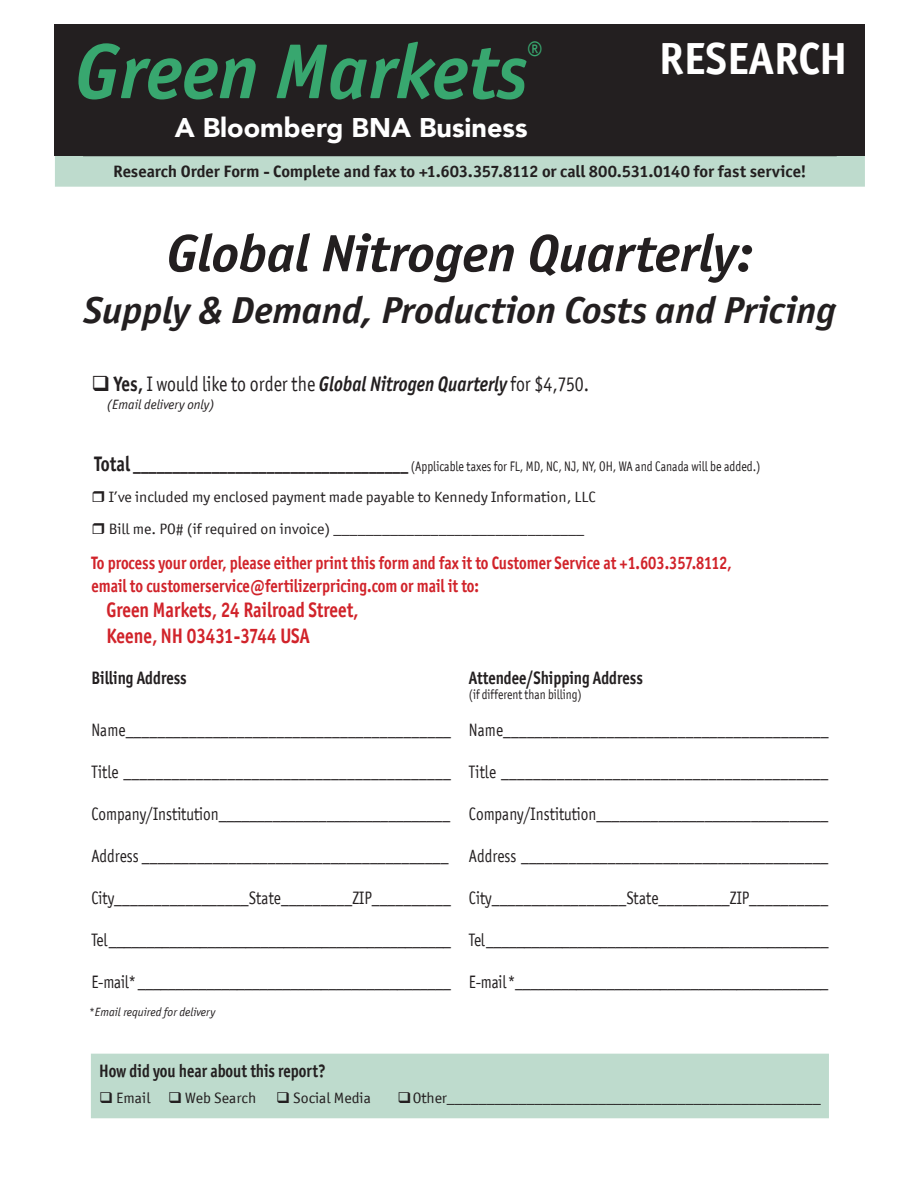
<style>
.page{position:relative;width:918px;height:1188px;background:#fff}
.page>*{position:absolute;margin:0;border:0;box-sizing:border-box;transform-origin:0 0}
.t1{font:italic 700 78px "Officina San ITC";color:#38a76f}
.t2{font:italic 700 52.5px "Officina San ITC";letter-spacing:-.015em;color:#231f20;scale:1.05 1}
.t3{font:700 45px "Officina San ITC";color:#fff}
.t4{font:italic 700 37.5px "Officina San ITC";letter-spacing:-.01em;color:#231f20;scale:1.05 1}
.t5{font:900 27px "Avenir";color:#fff}
.t6{font:21px "Officina San ITC";color:#231f20;scale:.85 1}
.t7{font:700 21px/25.2px "Officina San ITC";color:#d1232a;scale:.85 1}
.t8{font:21px "Officina San ITC";color:#38a76f}
.t9{font:18px "Officina San ITC";color:#231f20;scale:.85 1}
.t10{font:700 18px/23.4px "Officina San ITC";color:#d1232a;scale:.85 1}
.t11{font:700 18px "Officina San ITC";color:#231f20;scale:.85 1}
.t12{font:700 16.5px "Officina San ITC";color:#231f20;scale:1.05 1}
.t13{font:15px/31.5px "Officina San ITC";color:#231f20;scale:1.05 1}
.t14{font:13.8px "Officina San ITC";color:#231f20;scale:.85 1}
.t15{font:13.5px "Officina San ITC";color:#231f20;scale:.85 1}
.t16{font:italic 13.5px "Officina San ITC";color:#231f20}
.t17{font:italic 12px "Officina San ITC";color:#231f20}
.s1{font-weight:700}
.s2{font-weight:700;font-style:italic}
.s3{font-weight:700;font-size:21px}
.s4{font-weight:700;font-size:18px}
.s5{font-style:normal}
</style>
<div class="page">
<div style="left:55px;top:156px;width:810px;height:31px;background:#bedbcd"></div>
<div style="left:91px;top:1054px;width:738px;height:64px;background:#bedbcd"></div>
<div style="left:55px;top:25px;width:810px;height:131px;background:#231f20"></div>
<p class="t8" style="left:528px;top:37px;width:16px">®</p>
<h1 class="t1" style="left:75px;top:25px;width:455px">Green Markets</h1>
<h3 class="t3" style="left:659px;top:31px;width:190px">RESEARCH</h3>
<h3 class="t5" style="left:175px;top:104px;width:354px">A Bloomberg BNA Business</h3>
<p class="t12" style="left:113px;top:162px;width:662px">Research Order Form - Complete and fax to +1.603.357.8112 or call 800.531.0140 for fast service!</p>
<h2 class="t2" style="left:166px;top:222px;width:561px">Global Nitrogen Quarterly:</h2>
<h3 class="t4" style="left:83px;top:288px;width:719px">Supply &amp; Demand, Production Costs and Pricing</h3>
<p class="t6" style="left:91px;top:372px;width:587px">❑ <span class="s1">Yes,</span> I would like to order the <span class="s2">Global Nitrogen Quarterly</span> for $4,750.</p>
<p class="t16" style="left:106px;top:397px;width:110px">(Email delivery only)</p>
<p class="t14" style="left:94px;top:458px;width:785px"><span class="s3">Total</span> <span class="s4">___________________________________</span> (Applicable taxes for FL, MD, NC, NJ, NY, OH, WA and Canada will be added.)</p>
<p class="t13" style="left:109px;top:481px;width:465px">I’ve included my enclosed payment made payable to Kennedy Information, LLC<br>Bill me. PO# (if required on invoice) _______________________________</p>
<p class="t10" style="left:91px;top:551px;width:755px">To process your order, please either print this form and fax it to Customer Service at +1.603.357.8112, email to customerservice@fertilizerpricing.com or mail it to:</p>
<p class="t7" style="left:106px;top:597px;width:298px">Green Markets, 24 Railroad Street,<br>Keene, NH 03431-3744 USA</p>
<p class="t11" style="left:91px;top:667px;width:114px">Billing Address</p>
<p class="t11" style="left:469px;top:667px;width:206px">Attendee/Shipping Address</p>
<p class="t15" style="left:469px;top:687px;width:134px">(if different than billing)</p>
<p class="t9" style="left:91px;top:719px;width:425px">Name_________________________________________</p>
<p class="t9" style="left:91px;top:761px;width:424px">Title _________________________________________</p>
<p class="t9" style="left:91px;top:803px;width:424px">Company/Institution______________________________</p>
<p class="t9" style="left:91px;top:845px;width:422px">Address _______________________________________</p>
<p class="t9" style="left:91px;top:887px;width:424px">City_________________State_________ZIP__________</p>
<p class="t9" style="left:91px;top:929px;width:425px">Tel _____________________________________________</p>
<p class="t9" style="left:91px;top:971px;width:425px">E-mail* _________________________________________</p>
<p class="t17" style="left:90px;top:1005px;width:127px"><span class="s5">*</span>Email required for delivery</p>
<p class="t9" style="left:469px;top:719px;width:425px">Name_________________________________________</p>
<p class="t9" style="left:469px;top:761px;width:424px">Title _________________________________________</p>
<p class="t9" style="left:469px;top:803px;width:424px">Company/Institution______________________________</p>
<p class="t9" style="left:469px;top:845px;width:424px">Address _______________________________________</p>
<p class="t9" style="left:469px;top:887px;width:424px">City_________________State_________ZIP__________</p>
<p class="t9" style="left:469px;top:929px;width:425px">Tel _____________________________________________</p>
<p class="t9" style="left:469px;top:971px;width:425px">E-mail *_________________________________________</p>
<p class="t11" style="left:99px;top:1060px;width:268px">How did you hear about this report?</p>
<p class="t13" style="left:99px;top:1082px;width:151px">❑ Email ❑ Web Search</p>
<p class="t13" style="left:276px;top:1082px;width:92px">❑ Social Media</p>
<p class="t13" style="left:398px;top:1082px;width:405px">❑Other_______________________________________________</p>
</div>
